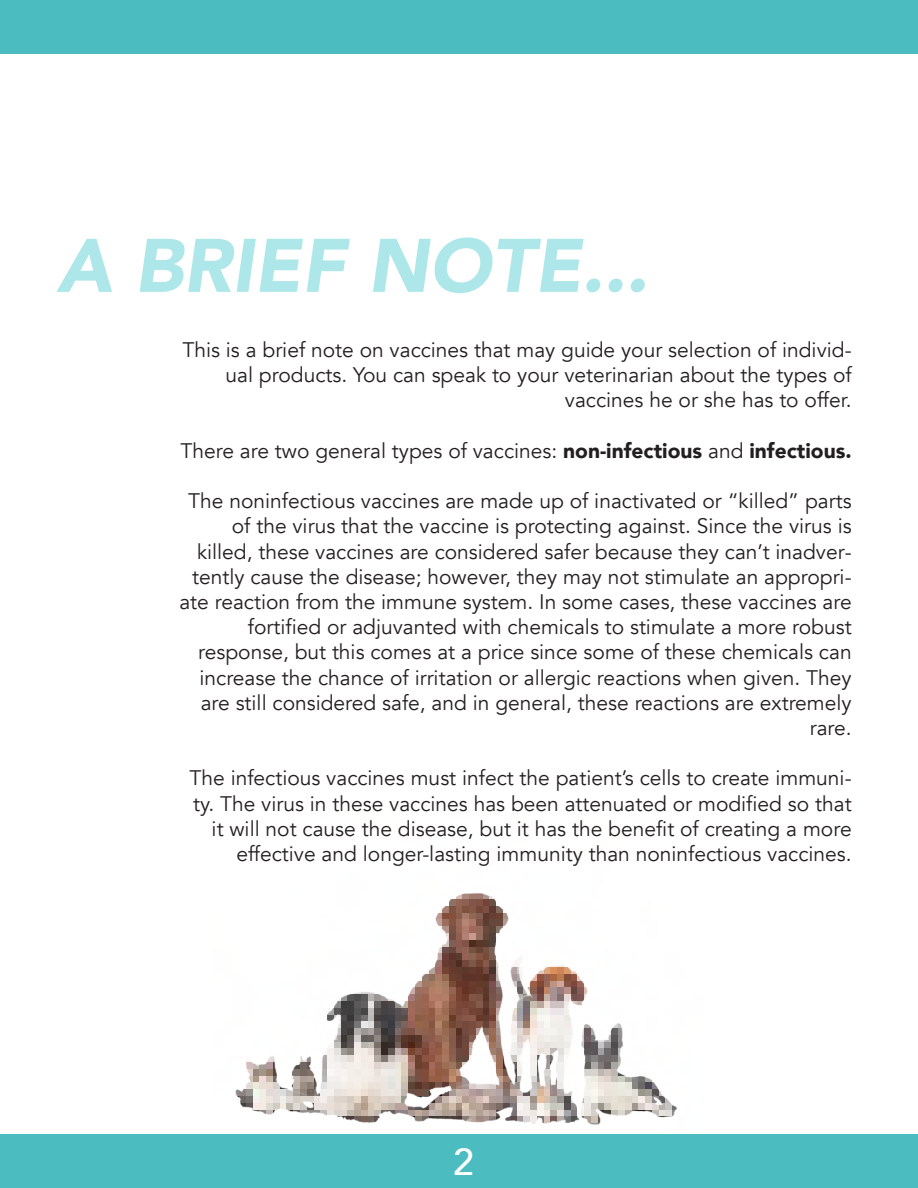
<style>
.page{position:relative;width:918px;height:1188px;background:#fff}
.page>*{position:absolute;margin:0;border:0;box-sizing:border-box;transform-origin:0 0}
.t1{font:italic 900 75px "Avenir";color:rgb(22 188 192/.35)}
.t2{font:500 37.5px "Avenir";color:#fff}
.t3{font:21px/25.2px "Avenir";color:#231f20;text-align:right}
.s1{font-weight:900}
</style>
<div class="page">
<div style="left:0;top:0;width:918px;height:53px;background:#4bbdc1"></div>
<div style="left:0;top:1135px;width:918px;height:53px;background:#4bbdc1"></div>
<img style="left:235px;top:893px;width:442px;height:232px">
<h1 class="t1" style="left:56px;top:204px;width:593px">A BRIEF NOTE...</h1>
<p class="t3" style="left:182px;top:337px;width:671px">This is a brief note on vaccines that may guide your selection of individ&shy;ual products. You can speak to your veterinarian about the types of vaccines he or she has to offer.</p>
<p class="t3" style="left:180px;top:438px;width:673px">There are two general types of vaccines: <span class="s1">non-infectious</span> and <span class="s1">infectious.</span></p>
<p class="t3" style="left:179px;top:489px;width:674px">The noninfectious vaccines are made up of inactivated or “killed” parts of the virus that the vaccine is protecting against. Since the virus is killed, these vaccines are considered safer because they can’t inadver&shy;tently cause the disease; however, they may not stimulate an appropri&shy;ate reaction from the immune system. In some cases, these vaccines are fortified or adjuvanted with chemicals to stimulate a more robust response, but this comes at a price since some of these chemicals can increase the chance of irritation or allergic reactions when given. They are still considered safe, and in general, these reactions are extremely rare.</p>
<p class="t3" style="left:189px;top:766px;width:664px">The infectious vaccines must infect the patient’s cells to create immuni&shy;ty. The virus in these vaccines has been attenuated or modified so that it will not cause the disease, but it has the benefit of creating a more effective and longer-lasting immunity than noninfectious vaccines.</p>
<h2 class="t2" style="left:453px;top:1129px;width:22px">2</h2>
</div>
